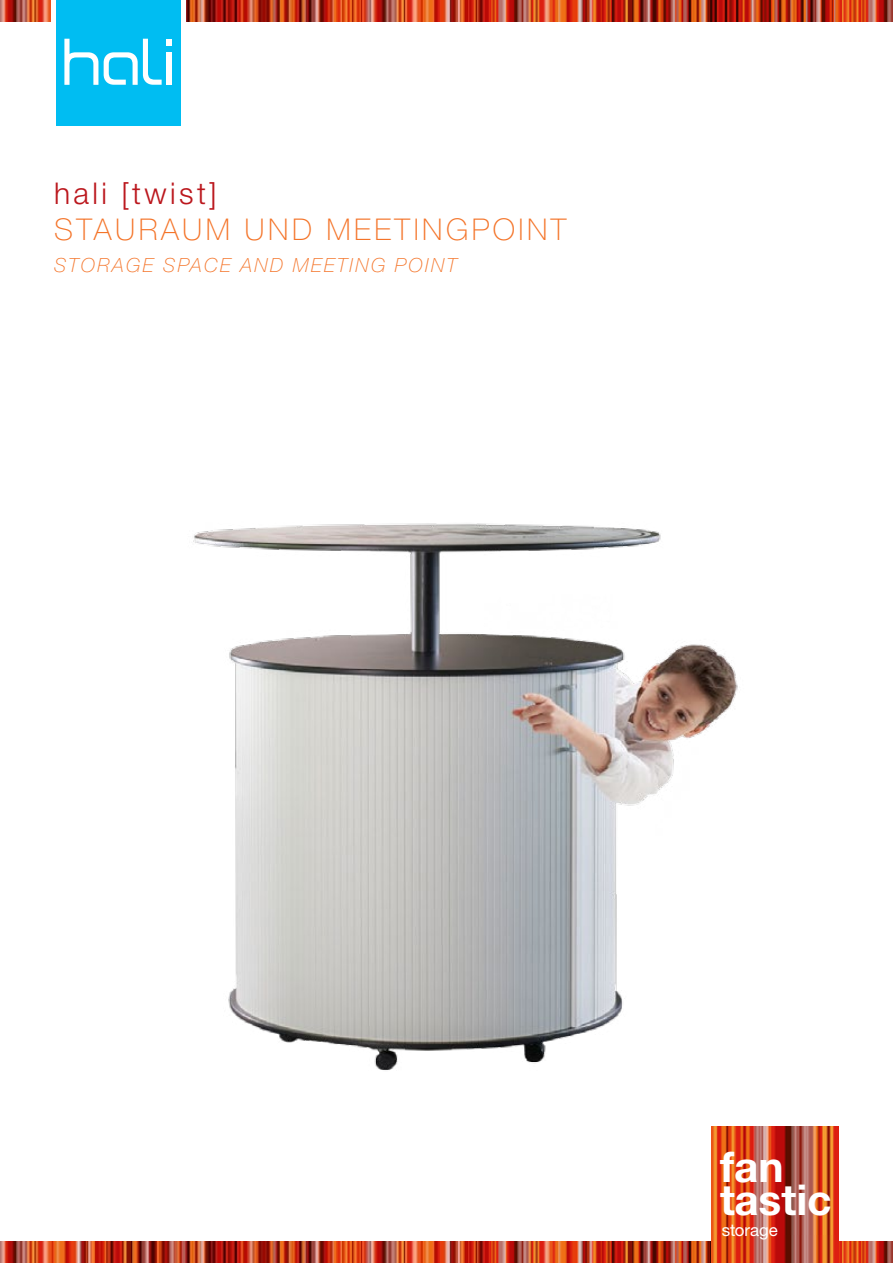
<style>
.page{position:relative;width:893px;height:1263px;background:#fff}
.page>*{position:absolute;margin:0;border:0;box-sizing:border-box;transform-origin:0 0}
.t1{font:700 42.6px/33.5px "Helvetica Neue LT Std";color:#fff}
.t2{font:100 30px "Helvetica Neue LT Std";letter-spacing:.115em;color:#f47429}
.t3{font:300 30px "Helvetica Neue LT Std";letter-spacing:.115em;color:#bb171d}
.t4{font:italic 100 19.5px "Helvetica Neue LT Std";letter-spacing:.115em;color:#f47429}
.t5{font:16.8px "Helvetica Neue LT Std";letter-spacing:-.005em;color:#fff}
</style>
<div class="page">
<img style="left:0;top:1246px;width:489px;height:17px">
<img style="left:489px;top:1242px;width:404px;height:21px">
<img style="left:0;top:0;width:489px;height:21px">
<img style="left:489px;top:0;width:404px;height:21px">
<img style="left:0;top:523px;width:876px;height:723px">
<div style="left:51px;top:0;width:134px;height:131px;background:#fff"></div>
<div style="left:56px;top:0;width:124px;height:126px;background:#00bdf2"></div>
<svg style="left:104px;top:39px;width:68px;height:46px"></svg>
<svg style="left:64px;top:39px;width:34px;height:46px"></svg>
<div style="left:167px;top:52px;width:5px;height:33px;background:#fff"></div>
<img style="left:711px;top:1127px;width:128px;height:62px">
<img style="left:711px;top:1189px;width:128px;height:46px">
<img style="left:711px;top:1235px;width:128px;height:28px">
<h2 class="t3" style="left:54px;top:175px;width:164px">hali [twist]</h2>
<h2 class="t2" style="left:54px;top:212px;width:514px">STAURAUM UND MEETINGPOINT</h2>
<p class="t4" style="left:54px;top:254px;width:404px">STORAGE SPACE AND MEETING POINT</p>
<h1 class="t1" style="left:720px;top:1149px;width:113px">fan tastic</h1>
<p class="t5" style="left:722px;top:1220px;width:57px">storage</p>
</div>
